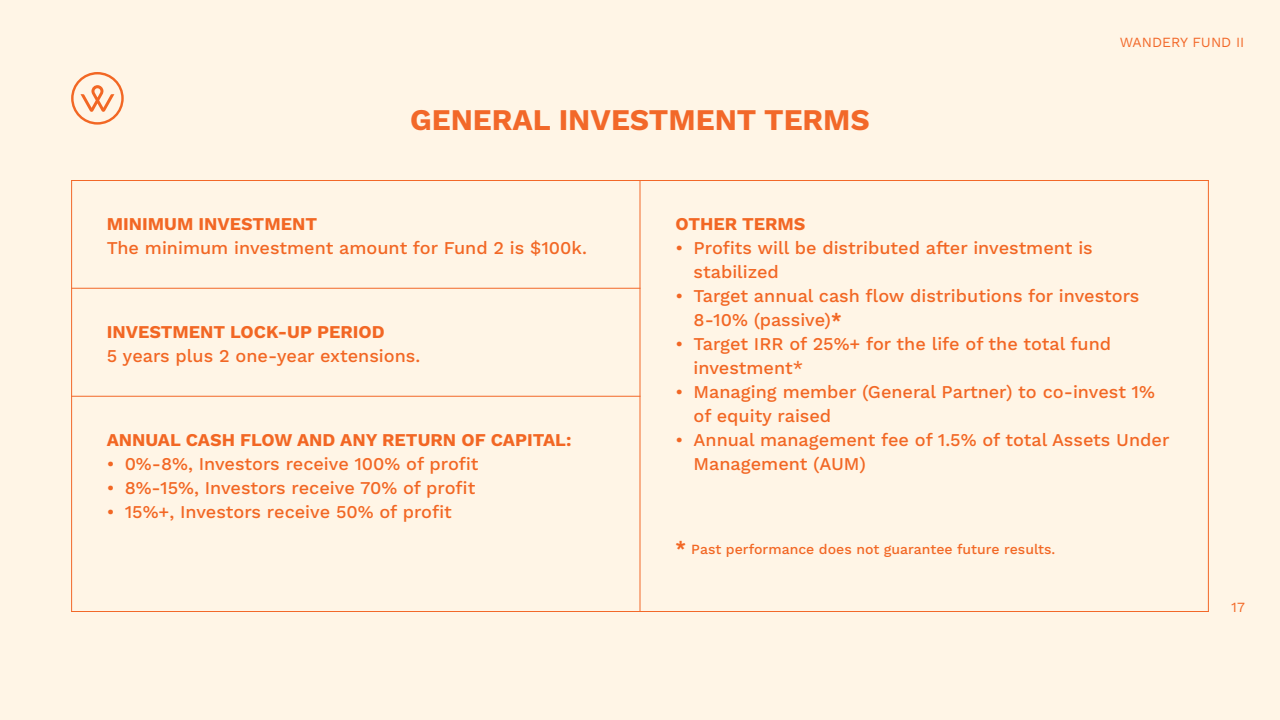
<style>
.page{position:relative;width:1280px;height:720px;background:#fff5e6}
.page>*{position:absolute;margin:0;border:0;box-sizing:border-box;transform-origin:0 0}
.t1{font:700 30px "Work Sans";color:#f26829}
.t2{font:500 18px/24px "Work Sans";color:#f26724}
.t3{font:700 18px "Work Sans";color:#f26724}
.t4{font:500 14px "Work Sans";color:#f26724}
.t5{font:14px "Work Sans";color:#f26829}
.t6{font:14px "Work Sans";color:#f26724}
.s1{font-weight:700}
.s2{font-weight:700;font-size:18px}
</style>
<div class="page">
<div style="left:71px;top:180px;width:1138px;height:432px;background:#fff5e6;border:1px solid #f26829"></div>
<hr style="left:640px;top:180px;width:1px;height:432px;background:#f26829">
<hr style="left:71px;top:288px;width:570px;height:1px;background:#f26829">
<hr style="left:71px;top:396px;width:570px;height:1px;background:#f26829">
<svg style="left:71px;top:72px;width:53px;height:53px"></svg>
<h1 class="t1" style="left:410px;top:103px;width:461px">GENERAL INVESTMENT TERMS</h1>
<p class="t5" style="left:1120px;top:34px;width:126px">WANDERY FUND II</p>
<p class="t3" style="left:107px;top:214px;width:212px">MINIMUM INVESTMENT</p>
<p class="t2" style="left:107px;top:237px;width:482px">The minimum investment amount for Fund 2 is $100k.</p>
<p class="t3" style="left:107px;top:321px;width:280px">INVESTMENT LOCK-UP PERIOD</p>
<p class="t2" style="left:107px;top:344px;width:315px">5 years plus 2 one-year extensions.</p>
<p class="t3" style="left:107px;top:429px;width:466px">ANNUAL CASH FLOW AND ANY RETURN OF CAPITAL:</p>
<p class="t2" style="left:107px;top:452px;width:373px">• 0%-8%, Investors receive 100% of profit</p>
<p class="t2" style="left:107px;top:476px;width:370px">• 8%-15%, Investors receive 70% of profit</p>
<p class="t2" style="left:107px;top:500px;width:347px">• 15%+, Investors receive 50% of profit</p>
<p class="t3" style="left:676px;top:214px;width:131px">OTHER TERMS</p>
<p class="t2" style="left:694px;top:237px;width:401px;text-indent:-18px">• Profits will be distributed after investment is stabilized</p>
<p class="t2" style="left:694px;top:285px;width:447px;text-indent:-18px">• Target annual cash flow distributions for investors<br>8-10% (passive)<span class="s1">*</span></p>
<p class="t2" style="left:694px;top:333px;width:419px;text-indent:-18px">• Target IRR of 25%+ for the life of the total fund investment*</p>
<p class="t2" style="left:694px;top:381px;width:463px;text-indent:-18px">• Managing member (General Partner) to co-invest 1% of equity raised</p>
<p class="t2" style="left:694px;top:429px;width:477px;text-indent:-18px">• Annual management fee of 1.5% of total Assets Under<br>Management (AUM)</p>
<p class="t4" style="left:676px;top:541px;width:381px"><span class="s2">*</span> Past performance does not guarantee future results.</p>
<p class="t6" style="left:1231px;top:599px;width:15px">17</p>
</div>
